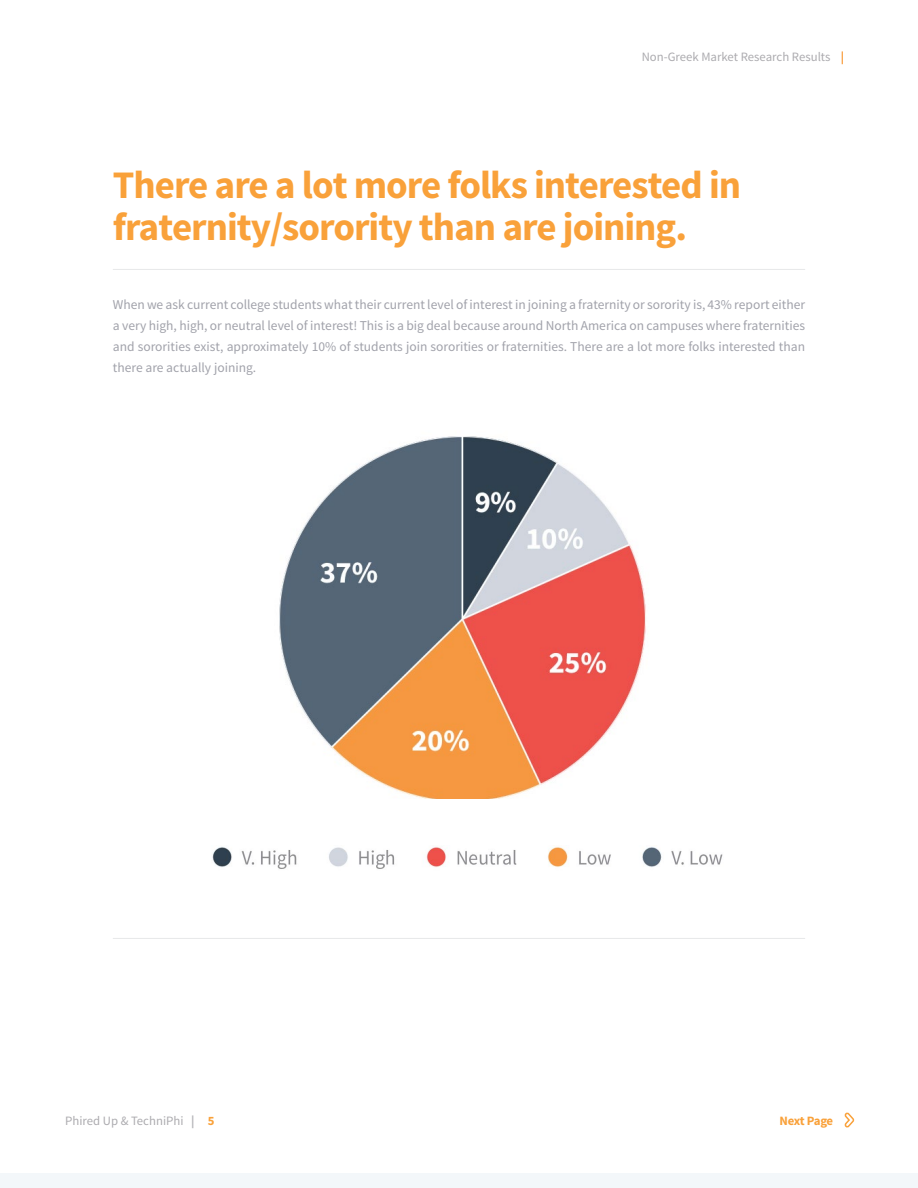
<style>
.page{position:relative;width:918px;height:1188px;background:#fff}
.page>*{position:absolute;margin:0;border:0;box-sizing:border-box;transform-origin:0 0}
.t1{font:700 39px/42px "Source Sans Pro";letter-spacing:-.025em;color:#f9a13a}
.t2{font:13.5px/21px "Source Sans Pro";color:#a1a2aa;text-align:justify}
.t3{font:12.75px "Source Sans Pro";color:#acabaf}
.t4{font:700 12.75px "Source Sans Pro";letter-spacing:-.035em;color:#f9a13a}
.s1{font-weight:700;color:#f89833}
.s2{font-weight:700;color:#b5b4b8}
.s3{font-weight:700;color:#f9a13a}
</style>
<div class="page">
<hr style="left:113px;top:269px;width:692px;height:1px;background:#cfd0d3">
<hr style="left:113px;top:938px;width:692px;height:1px;background:#cfd0d3">
<svg style="left:844px;top:1112px;width:11px;height:16px"></svg>
<div style="left:0;top:1174px;width:918px;height:14px;background:#f3f7fa"></div>
<img style="left:212px;top:845px;width:511px;height:24px">
<img style="left:279px;top:436px;width:367px;height:362px">
<p class="t3" style="left:642px;top:49px;width:204px">Non-Greek Market Research Results <span class="s1">|</span></p>
<h1 class="t1" style="left:113px;top:165px;width:630px">There are a lot more folks interested in fraternity/sorority than are joining.</h1>
<p class="t2" style="left:113px;top:294px;width:694px">When we ask current college students what their current level of interest in joining a fraternity or sorority is, 43% report either a very high, high, or neutral level of interest! This is a big deal because around North America on campuses where fraternities and sororities exist, approximately 10% of students join sororities or fraternities. There are a lot more folks interested than there are actually joining.</p>
<p class="t3" style="left:65px;top:1113px;width:151px">Phired Up &amp; TechniPhi <span class="s2">|</span> <span class="s3">5</span></p>
<p class="t4" style="left:780px;top:1112px;width:55px">Next Page</p>
</div>
